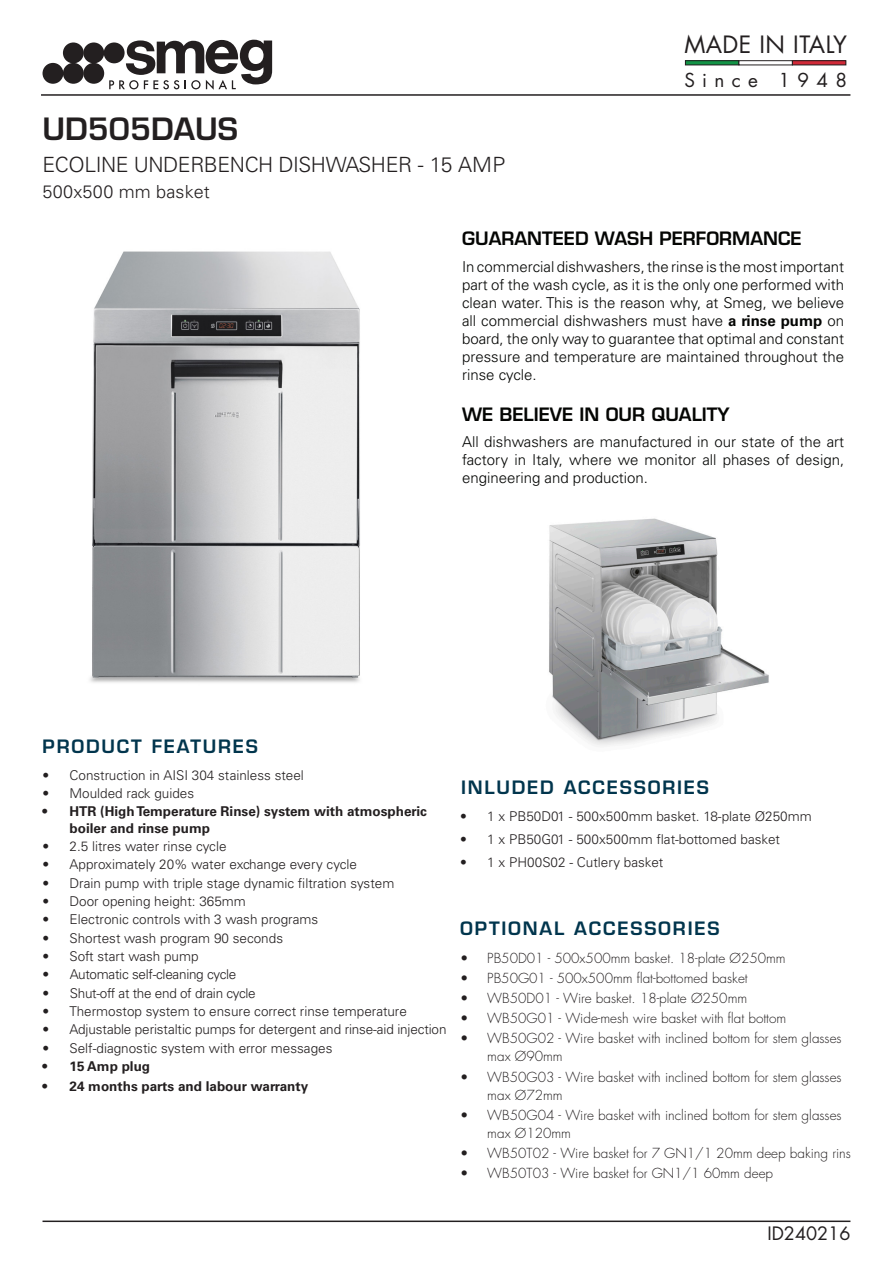
<style>
.page{position:relative;width:893px;height:1263px;background:#fff}
.page>*{position:absolute;margin:0;border:0;box-sizing:border-box;transform-origin:0 0}
.t1{font:600 30px "Eurostile LT Std";color:#231f20}
.t2{font:23.25px "Futura Std";letter-spacing:.02em;color:#231f20}
.t3{font:300 21px "Univers LT Std";letter-spacing:-.02em;color:#231f20}
.t4{font:18.75px "Futura Std";letter-spacing:.39em;color:#231f20}
.TIT_CAPitolo_22_24_demi{font:600 18px "Eurostile LT Std";letter-spacing:.1em;color:#01354d}
.t5{font:600 18px "Eurostile LT Std";color:#040503}
.t6{font:300 18px "Univers LT Std";letter-spacing:.01em;color:#231f20}
.t7{font:18px "Futura Std";color:#231f20}
.Paragrafi_di_testo{font:300 15px/18px "Univers LT Std";color:#040503;text-align:justify}
.t8{font:300 13.5px "Univers LT Std";color:#231f20}
.t9{font:300 13.5px/18px "Futura Std";color:#231f20}
.t10{font:700 13.5px/16.2px "Univers LT Std";color:#231f20}
.t11{font:300 13.5px "Univers LT Std";letter-spacing:-.02em;color:#231f20}
.s1{font-weight:700}
</style>
<div class="page">
<hr style="left:43px;top:1220px;width:807px;height:2px;background:#231f20">
<hr style="left:41px;top:94px;width:809px;height:2px;background:#231f20">
<div style="left:685px;top:61px;width:54px;height:4px;border:1px solid #231f20"></div>
<div style="left:83px;top:63px;width:21px;height:21px;background:#231f20;border-radius:50%"></div>
<div style="left:63px;top:63px;width:21px;height:21px;background:#231f20;border-radius:50%"></div>
<div style="left:43px;top:63px;width:20px;height:21px;background:#231f20;border-radius:50%"></div>
<div style="left:83px;top:42px;width:21px;height:21px;background:#231f20;border-radius:50%"></div>
<div style="left:63px;top:42px;width:21px;height:21px;background:#231f20;border-radius:50%"></div>
<div style="left:104px;top:42px;width:21px;height:21px;background:#231f20;border-radius:50%"></div>
<svg style="left:109px;top:40px;width:163px;height:50px"></svg>
<img style="left:90px;top:251px;width:270px;height:432px">
<img style="left:549px;top:518px;width:220px;height:228px">
<p class="t1" style="left:43px;top:111px;width:197px">UD505DAUS</p>
<p class="t3" style="left:43px;top:152px;width:464px">ECOLINE UNDERBENCH DISHWASHER - 15 AMP</p>
<p class="t6" style="left:43px;top:181px;width:169px">500x500 mm basket</p>
<h2 class="t2" style="left:684px;top:29px;width:164px">MADE IN ITALY</h2>
<h3 class="t4" style="left:684px;top:68px;width:164px">Since 1948</h3>
<p class="t5" style="left:462px;top:228px;width:341px">GUARANTEED WASH PERFORMANCE</p>
<p class="Paragrafi_di_testo" style="left:462px;top:257px;width:384px">In commercial dishwashers, the rinse is the most important part of the wash cycle, as it is the only one performed with clean water. This is the reason why, at Smeg, we believe all commercial dishwashers must have <span class="s1">a rinse pump</span> on board, the only way to guarantee that optimal and constant pressure and temperature are maintained throughout the rinse cycle.</p>
<p class="t5" style="left:462px;top:403px;width:269px">WE BELIEVE IN OUR QUALITY</p>
<p class="Paragrafi_di_testo" style="left:462px;top:433px;width:384px">All dishwashers are manufactured in our state of the art factory in Italy, where we monitor all phases of design, engineering and production.</p>
<p class="TIT_CAPitolo_22_24_demi" style="left:43px;top:735px;width:217px">PRODUCT FEATURES</p>
<p class="t8" style="left:43px;top:767px;width:263px">• Construction in AISI 304 stainless steel</p>
<p class="t8" style="left:43px;top:785px;width:153px">• Moulded rack guides</p>
<p class="t10" style="left:70px;top:804px;width:359px;text-indent:-27px">• HTR (High Temperature Rinse) system with atmospheric boiler and rinse pump</p>
<p class="t8" style="left:43px;top:838px;width:185px">• 2.5 litres water rinse cycle</p>
<p class="t8" style="left:43px;top:856px;width:316px">• Approximately 20% water exchange every cycle</p>
<p class="t8" style="left:43px;top:875px;width:353px">• Drain pump with triple stage dynamic filtration system</p>
<p class="t8" style="left:43px;top:893px;width:205px">• Door opening height: 365mm</p>
<p class="t8" style="left:43px;top:911px;width:277px">• Electronic controls with 3 wash programs</p>
<p class="t8" style="left:43px;top:930px;width:242px">• Shortest wash program 90 seconds</p>
<p class="t8" style="left:43px;top:948px;width:158px">• Soft start wash pump</p>
<p class="t11" style="left:43px;top:966px;width:195px">• Automatic self-cleaning cycle</p>
<p class="t11" style="left:43px;top:985px;width:215px">• Shut-off at the end of drain cycle</p>
<p class="t8" style="left:43px;top:1003px;width:366px">• Thermostop system to ensure correct rinse temperature</p>
<p class="t8" style="left:43px;top:1021px;width:405px">• Adjustable peristaltic pumps for detergent and rinse-aid injection</p>
<p class="t8" style="left:43px;top:1040px;width:291px">• Self-diagnostic system with error messages</p>
<p class="t10" style="left:43px;top:1058px;width:109px">• 15 Amp plug</p>
<p class="t10" style="left:43px;top:1078px;width:267px">• 24 months parts and labour warranty</p>
<p class="TIT_CAPitolo_22_24_demi" style="left:461px;top:776px;width:249px">INLUDED ACCESSORIES</p>
<p class="t8" style="left:460px;top:808px;width:353px">• 1 x PB50D01 - 500x500mm basket. 18-plate Ø250mm</p>
<p class="t8" style="left:460px;top:831px;width:321px">• 1 x PB50G01 - 500x500mm flat-bottomed basket</p>
<p class="t8" style="left:460px;top:854px;width:205px">• 1 x PH00S02 - Cutlery basket</p>
<p class="TIT_CAPitolo_22_24_demi" style="left:460px;top:917px;width:261px">OPTIONAL ACCESSORIES</p>
<p class="t9" style="left:460px;top:949px;width:327px">• PB50D01 - 500x500mm basket. 18-plate Ø250mm</p>
<p class="t9" style="left:460px;top:969px;width:289px">• PB50G01 - 500x500mm flat-bottomed basket</p>
<p class="t9" style="left:460px;top:990px;width:288px">• WB50D01 - Wire basket. 18-plate Ø250mm</p>
<p class="t9" style="left:460px;top:1010px;width:327px">• WB50G01 - Wide-mesh wire basket with flat bottom</p>
<p class="t9" style="left:487px;top:1030px;width:356px;text-indent:-27px">• WB50G02 - Wire basket with inclined bottom for stem glasses max Ø90mm</p>
<p class="t9" style="left:487px;top:1068px;width:356px;text-indent:-27px">• WB50G03 - Wire basket with inclined bottom for stem glasses max Ø72mm</p>
<p class="t9" style="left:487px;top:1106px;width:356px;text-indent:-27px">• WB50G04 - Wire basket with inclined bottom for stem glasses max Ø120mm</p>
<p class="t9" style="left:460px;top:1144px;width:392px">• WB50T02 - Wire basket for 7 GN1/1 20mm deep baking rins</p>
<p class="t9" style="left:460px;top:1164px;width:314px">• WB50T03 - Wire basket for GN1/1 60mm deep</p>
<h3 class="t7" style="left:767px;top:1222px;width:85px">ID240216</h3>
</div>
